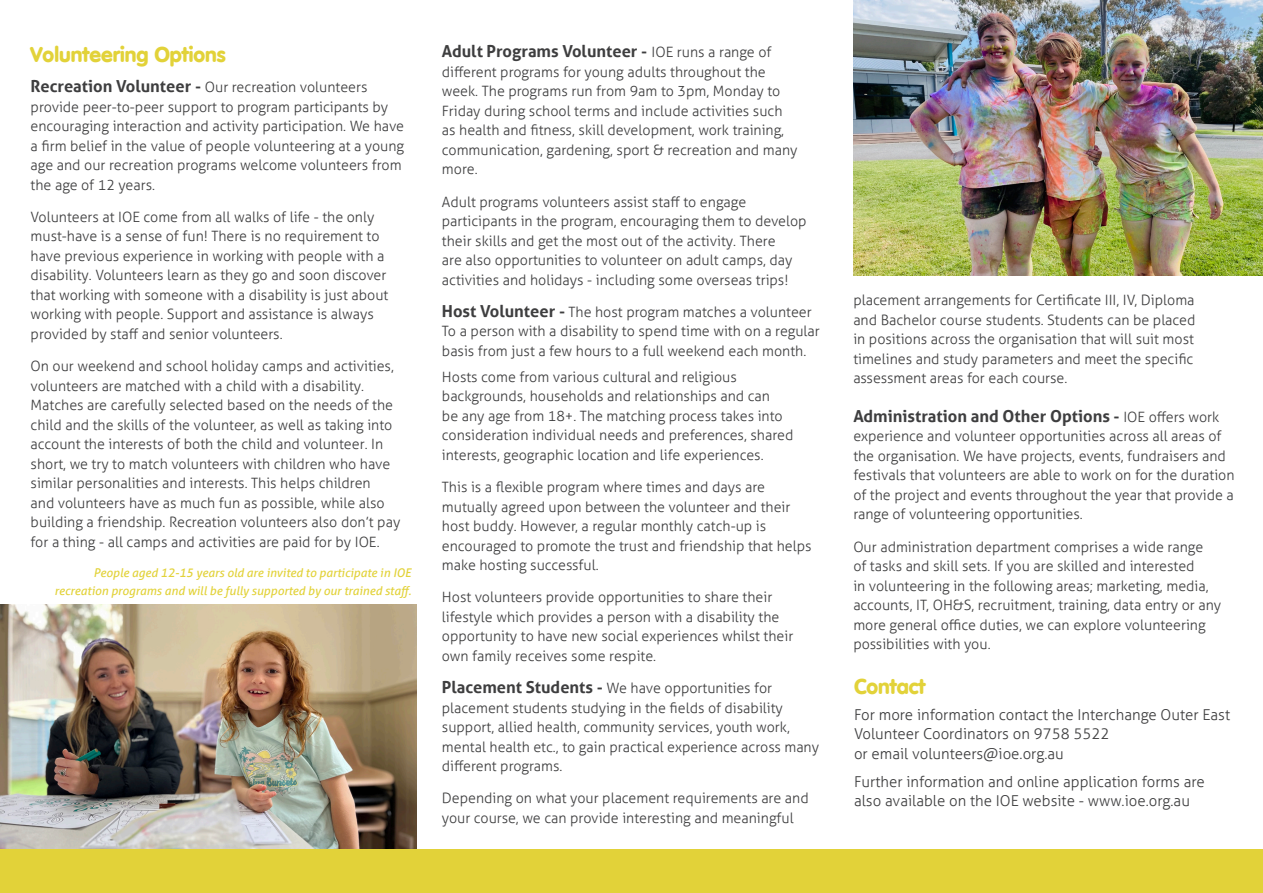
<style>
.page{position:relative;width:1263px;height:893px;background:#fff}
.page>*{position:absolute;margin:0;border:0;box-sizing:border-box;transform-origin:0 0}
.Body_Copy{font:900 21px "VAG Rounded Black S Si";color:#e2d239}
.Body_Copy-2{font:700 16.5px "Aller";color:#3e3e3f}
.t1{font:300 15px/19.5px "Aller";color:#3e3e3f}
.Body_Copy-3{font:300 14.25px/19.5px "Aller";color:#3e3e3f}
.Body_Copy-4{font:italic 12px/18px "Aller";color:#e2d239;text-align:right}
.s1{font-weight:700;font-size:16.5px}
.s2{font-weight:300;font-size:14.25px}
</style>
<div class="page">
<img style="left:0;top:604px;width:416px;height:245px">
<img style="left:853px;top:0;width:410px;height:276px">
<div style="left:0;top:849px;width:1263px;height:44px;background:#e2d239"></div>
<p class="Body_Copy" style="left:31px;top:42px;width:197px">Volunteering Options</p>
<p class="Body_Copy-3" style="left:31px;top:77px;width:375px"><span class="s1">Recreation Volunteer -</span> Our recreation volunteers provide peer-to-peer support to program participants by encouraging interaction and activity participation. We have a firm belief in the value of people volunteering at a young age and our recreation programs welcome volunteers from the age of 12 years.</p>
<p class="Body_Copy-3" style="left:31px;top:207px;width:359px">Volunteers at IOE come from all walks of life - the only must-have is a sense of fun! There is no requirement to have previous experience in working with people with a disability. Volunteers learn as they go and soon discover that working with someone with a disability is just about working with people. Support and assistance is always provided by staff and senior volunteers.</p>
<p class="Body_Copy-3" style="left:31px;top:356px;width:371px">On our weekend and school holiday camps and activities, volunteers are matched with a child with a disability.<br>Matches are carefully selected based on the needs of the child and the skills of the volunteer, as well as taking into account the interests of both the child and volunteer. In short, we try to match volunteers with children who have similar personalities and interests. This helps children<br>and volunteers have as much fun as possible, while also building a friendship. Recreation volunteers also don’t pay for a thing - all camps and activities are paid for by IOE.</p>
<p class="Body_Copy-4" style="left:54px;top:564px;width:358px">People aged 12-15 years old are invited to participate in IOE recreation programs and will be fully supported by our trained staff.</p>
<p class="Body_Copy-2" style="left:442px;top:41px;width:331px">Adult Programs Volunteer - <span class="s2">IOE runs a range of</span></p>
<p class="Body_Copy-3" style="left:442px;top:62px;width:357px">different programs for young adults throughout the week. The programs run from 9am to 3pm, Monday to Friday during school terms and include activities such as health and fitness, skill development, work training, communication, gardening, sport &amp; recreation and many more.</p>
<p class="Body_Copy-3" style="left:442px;top:192px;width:366px">Adult programs volunteers assist staff to engage participants in the program, encouraging them to develop their skills and get the most out of the activity. There<br>are also opportunities to volunteer on adult camps, day activities and holidays - including some overseas trips!</p>
<p class="Body_Copy-3" style="left:442px;top:302px;width:371px"><span class="s1">Host Volunteer -</span> The host program matches a volunteer</p>
<p class="Body_Copy-3" style="left:442px;top:322px;width:379px">To a person with a disability to spend time with on a regular basis from just a few hours to a full weekend each month.</p>
<p class="Body_Copy-3" style="left:442px;top:367px;width:353px">Hosts come from various cultural and religious backgrounds, households and relationships and can<br>be any age from 18+. The matching process takes into consideration individual needs and preferences, shared interests, geographic location and life experiences.</p>
<p class="Body_Copy-3" style="left:442px;top:477px;width:371px">This is a flexible program where times and days are mutually agreed upon between the volunteer and their host buddy. However, a regular monthly catch-up is encouraged to promote the trust and friendship that helps make hosting successful.</p>
<p class="Body_Copy-3" style="left:442px;top:588px;width:353px">Host volunteers provide opportunities to share their lifestyle which provides a person with a disability the opportunity to have new social experiences whilst their own family receives some respite.</p>
<p class="Body_Copy-3" style="left:442px;top:678px;width:379px"><span class="s1">Placement Students -</span> We have opportunities for placement students studying in the fields of disability support, allied health, community services, youth work, mental health etc., to gain practical experience across many different programs.</p>
<p class="Body_Copy-3" style="left:442px;top:789px;width:368px">Depending on what your placement requirements are and your course, we can provide interesting and meaningful</p>
<p class="Body_Copy-3" style="left:853px;top:290px;width:344px">placement arrangements for Certificate III, IV, Diploma and Bachelor course students. Students can be placed in positions across the organisation that will suit most timelines and study parameters and meet the specific assessment areas for each course.</p>
<p class="Body_Copy-2" style="left:853px;top:406px;width:368px">Administration and Other Options - <span class="s2">IOE offers work</span></p>
<p class="Body_Copy-3" style="left:853px;top:427px;width:383px">experience and volunteer opportunities across all areas of the organisation. We have projects, events, fundraisers and festivals that volunteers are able to work on for the duration of the project and events throughout the year that provide a range of volunteering opportunities.</p>
<p class="Body_Copy-3" style="left:853px;top:537px;width:369px">Our administration department comprises a wide range<br>of tasks and skill sets. If you are skilled and interested<br>in volunteering in the following areas; marketing, media, accounts, IT, OH&amp;S, recruitment, training, data entry or any more general office duties, we can explore volunteering possibilities with you.</p>
<p class="Body_Copy" style="left:854px;top:674px;width:73px">Contact</p>
<p class="t1" style="left:854px;top:705px;width:378px">For more information contact the Interchange Outer East<br>Volunteer Coordinators on 9758 5522<br>or email volunteers@ioe.org.au</p>
<p class="t1" style="left:854px;top:772px;width:352px">Further information and online application forms are also available on the IOE website - www.ioe.org.au</p>
</div>
